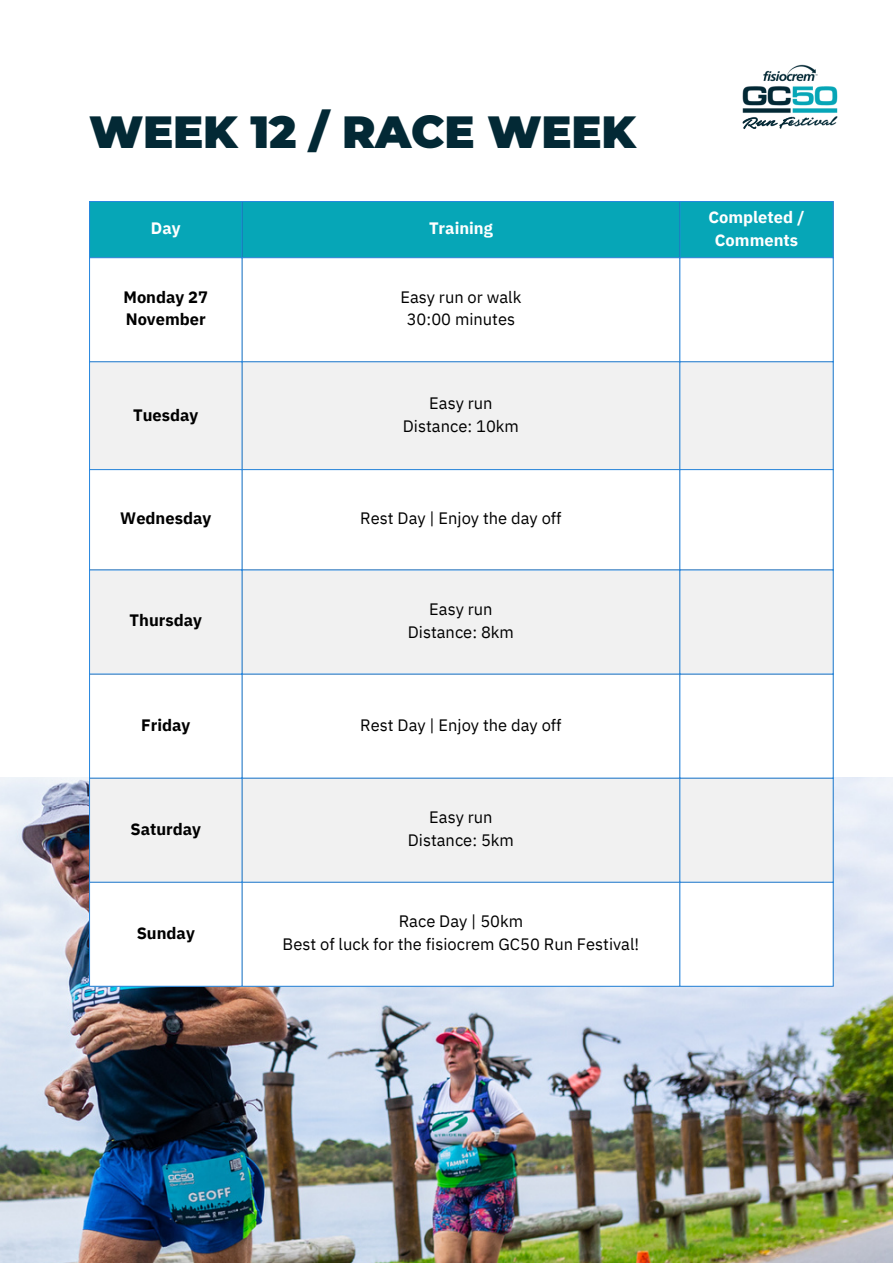
<style>
.page{position:relative;width:893px;height:1264px;background:#fff}
.page>*{position:absolute;margin:0;border:0;box-sizing:border-box;transform-origin:0 0}
.t1{font:900 45px "Montserrat";letter-spacing:-.005em;color:#032935}
.t2{font:16.5px "IBM Plex Sans";color:#000}
.t3{font:700 16.5px/22.5px "IBM Plex Sans";color:#000}
.t4{font:700 16.5px/22.5px "IBM Plex Sans";color:#fff;text-align:center}
</style>
<div class="page">
<img style="left:0;top:777px;width:892px;height:485px">
<div style="left:90px;top:202px;width:742px;height:55px;background:#06a6b7"></div>
<svg style="left:90px;top:258px;width:742px;height:728px"></svg>
<svg style="left:90px;top:362px;width:742px;height:519px;fill:#f1f1f1"></svg>
<hr style="left:89px;top:202px;width:1px;height:784px;background:#2788e1">
<hr style="left:242px;top:202px;width:1px;height:784px;background:#2788e1">
<hr style="left:679px;top:202px;width:1px;height:784px;background:#2788e1">
<hr style="left:832px;top:202px;width:1px;height:784px;background:#2788e1">
<hr style="left:89px;top:201px;width:744px;height:1px;background:#2788e1">
<hr style="left:89px;top:257px;width:744px;height:1px;background:#2788e1">
<hr style="left:89px;top:361px;width:744px;height:1px;background:#2788e1">
<hr style="left:89px;top:469px;width:744px;height:1px;background:#2788e1">
<hr style="left:89px;top:569px;width:744px;height:1px;background:#2788e1">
<hr style="left:89px;top:673px;width:744px;height:1px;background:#2788e1">
<hr style="left:89px;top:777px;width:744px;height:1px;background:#2788e1">
<hr style="left:89px;top:881px;width:744px;height:1px;background:#2788e1">
<hr style="left:89px;top:986px;width:744px;height:1px;background:#2788e1">
<img style="left:742px;top:86px;width:49px;height:27px">
<img style="left:763px;top:64px;width:55px;height:18px">
<img style="left:792px;top:86px;width:45px;height:27px">
<img style="left:742px;top:116px;width:95px;height:13px">
<p class="t1" style="left:89px;top:104px;width:548px">WEEK 12 / RACE WEEK</p>
<p class="t4" style="left:151px;top:217px;width:31px">Day</p>
<p class="t4" style="left:429px;top:217px;width:65px">Training</p>
<p class="t4" style="left:708px;top:206px;width:98px">Completed /<br>Comments</p>
<p class="t3" style="left:123px;top:285px;width:86px">Monday 27<br>November</p>
<p class="t2" style="left:400px;top:286px;width:122px">Easy run or walk</p>
<p class="t2" style="left:406px;top:308px;width:110px">30:00 minutes</p>
<p class="t3" style="left:133px;top:403px;width:67px">Tuesday</p>
<p class="t2" style="left:429px;top:392px;width:65px">Easy run</p>
<p class="t2" style="left:403px;top:415px;width:118px">Distance: 10km</p>
<p class="t3" style="left:120px;top:506px;width:92px">Wednesday</p>
<p class="t2" style="left:360px;top:507px;width:203px">Rest Day | Enjoy the day off</p>
<p class="t3" style="left:129px;top:609px;width:74px">Thursday</p>
<p class="t2" style="left:429px;top:598px;width:65px">Easy run</p>
<p class="t2" style="left:408px;top:620px;width:108px">Distance: 8km</p>
<p class="t3" style="left:141px;top:713px;width:51px">Friday</p>
<p class="t2" style="left:360px;top:713px;width:203px">Rest Day | Enjoy the day off</p>
<p class="t3" style="left:130px;top:817px;width:72px">Saturday</p>
<p class="t3" style="left:137px;top:921px;width:60px">Sunday</p>
<p class="t2" style="left:429px;top:806px;width:65px">Easy run</p>
<p class="t2" style="left:408px;top:829px;width:108px">Distance: 5km</p>
<p class="t2" style="left:398px;top:910px;width:126px">Race Day | 50km</p>
<p class="t2" style="left:282px;top:933px;width:358px">Best of luck for the fisiocrem GC50 Run Festival!</p>
</div>
